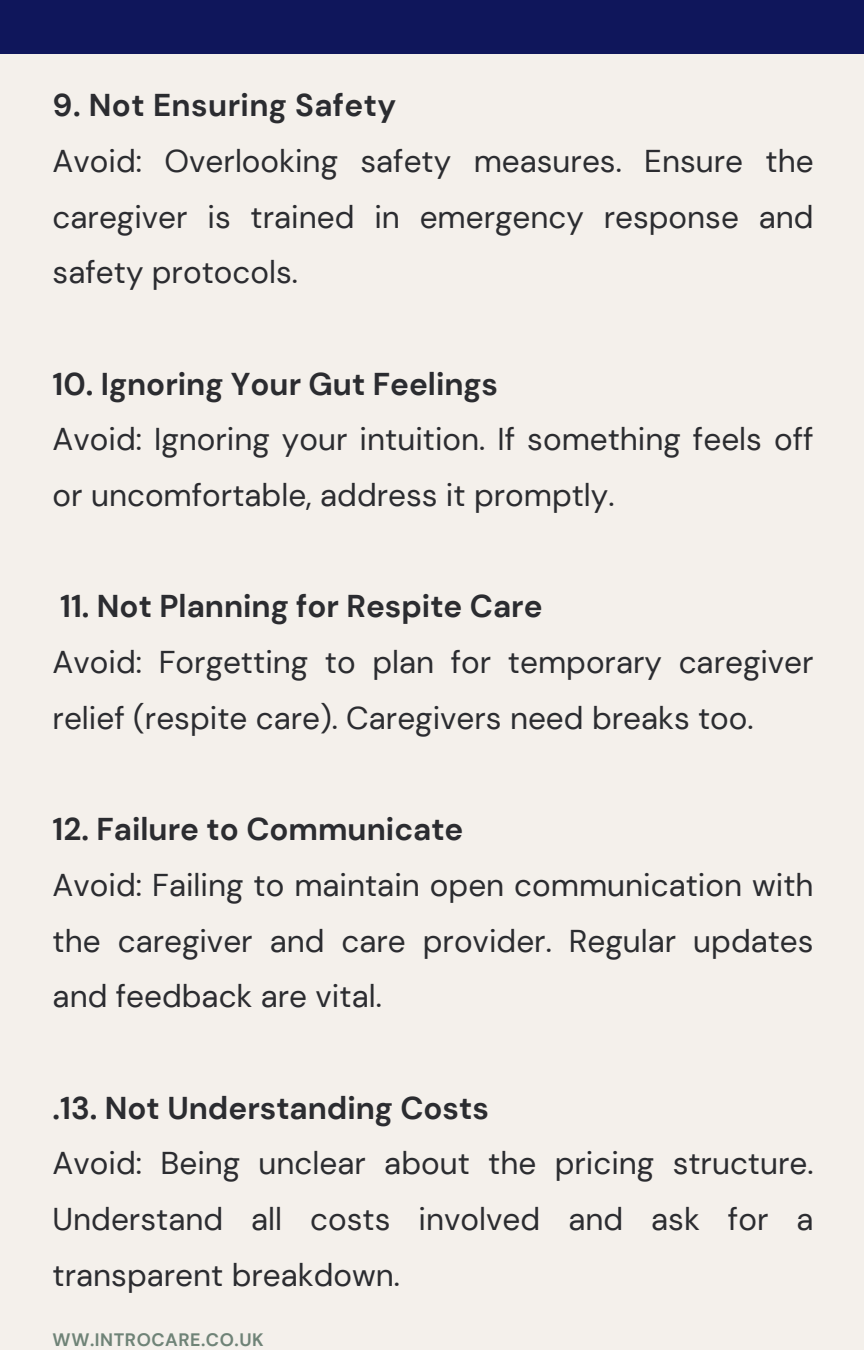
<style>
.page{position:relative;width:864px;height:1350px;background:#f4f0eb}
.page>*{position:absolute;margin:0;border:0;box-sizing:border-box;transform-origin:0 0}
.t1{font:31.5px/55.8px "DM Sans";color:#2b2c30;text-align:justify}
.t2{font:700 31.5px "DM Sans";color:#2b2c30}
.t3{font:700 18px "DM Sans";letter-spacing:.03em;color:#6f8377}
</style>
<div class="page">
<div style="left:0;top:0;width:864px;height:54px;background:#0f165b"></div>
<p class="t2" style="left:53px;top:85px;width:345px">9. Not Ensuring Safety</p>
<p class="t1" style="left:53px;top:133px;width:763px">Avoid: Overlooking safety measures. Ensure the caregiver is trained in emergency response and safety protocols.</p>
<p class="t2" style="left:53px;top:363px;width:447px">10. Ignoring Your Gut Feelings</p>
<p class="t1" style="left:53px;top:412px;width:763px">Avoid: Ignoring your intuition. If something feels off or uncomfortable, address it promptly.</p>
<p class="t2" style="left:60px;top:586px;width:484px">11. Not Planning for Respite Care</p>
<p class="t1" style="left:53px;top:634px;width:763px">Avoid: Forgetting to plan for temporary caregiver relief (respite care). Caregivers need breaks too.</p>
<p class="t2" style="left:53px;top:809px;width:412px">12. Failure to Communicate</p>
<p class="t1" style="left:53px;top:857px;width:763px">Avoid: Failing to maintain open communication with the caregiver and care provider. Regular updates and feedback are vital.</p>
<p class="t2" style="left:53px;top:1087px;width:438px">.13. Not Understanding Costs</p>
<p class="t1" style="left:53px;top:1136px;width:763px">Avoid: Being unclear about the pricing structure.<br>Understand all costs involved and ask for a transparent breakdown.</p>
<p class="t3" style="left:53px;top:1328px;width:213px">WW.INTROCARE.CO.UK</p>
</div>
